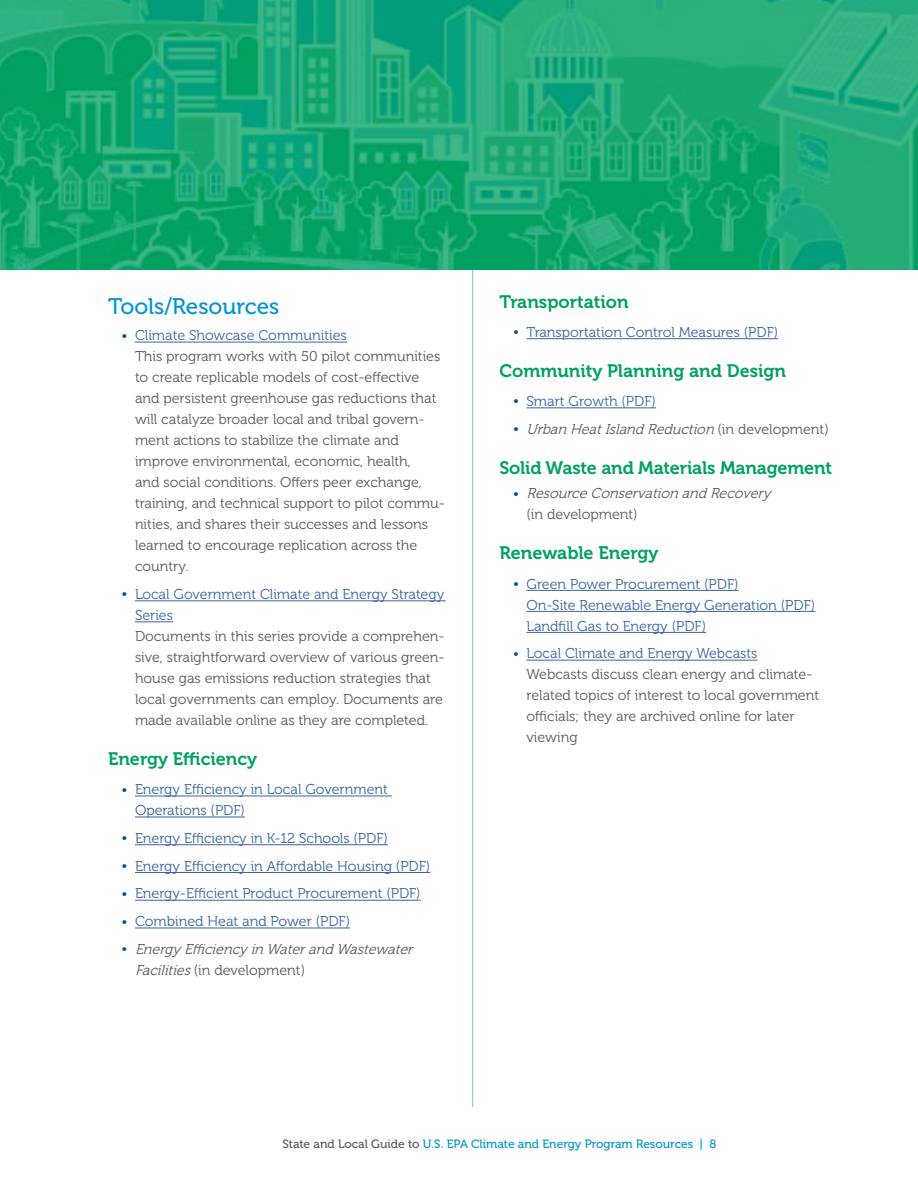
<style>
.page{position:relative;width:918px;height:1188px;background:#fff}
.page>*{position:absolute;margin:0;border:0;box-sizing:border-box;transform-origin:0 0}
.subhead_-_blue{font:22.5px "Museo 500";color:#0095d6}
.sub_subhead{font:18px "Museo 700";color:#00a160}
.t1{font:14.25px/21px "Museo 300";color:#58595b}
.t2{font:14.25px/21px "Museo 300";color:#3864a4}
.t3{font:italic 14.25px/21px "Museo 300";color:#58595b}
.t4{font:12px "Museo 500";color:#0095d6}
.s1{font-size:13.5px;color:#004e96}
.s2{color:#3864a4}
.s3{font-style:normal;font-size:13.5px;color:#004e96}
.s4{font-style:normal}
.s5{color:#58595b}
</style>
<div class="page">
<hr style="left:472px;top:270px;width:1px;height:837px;background:#89c0e8">
<img style="left:0;top:0;width:918px;height:270px">
<hr style="left:135px;top:342px;width:212px;height:1px;background:#3864a4">
<hr style="left:135px;top:600px;width:311px;height:1px;background:#3864a4">
<hr style="left:135px;top:621px;width:38px;height:1px;background:#3864a4">
<hr style="left:135px;top:796px;width:257px;height:1px;background:#3864a4">
<hr style="left:135px;top:817px;width:110px;height:1px;background:#3864a4">
<hr style="left:135px;top:844px;width:253px;height:1px;background:#3864a4">
<hr style="left:135px;top:872px;width:295px;height:1px;background:#3864a4">
<hr style="left:135px;top:900px;width:286px;height:1px;background:#3864a4">
<hr style="left:135px;top:928px;width:215px;height:1px;background:#3864a4">
<hr style="left:526px;top:338px;width:252px;height:1px;background:#3864a4">
<hr style="left:526px;top:407px;width:130px;height:1px;background:#3864a4">
<hr style="left:526px;top:590px;width:213px;height:1px;background:#3864a4">
<hr style="left:526px;top:611px;width:289px;height:1px;background:#3864a4">
<hr style="left:526px;top:632px;width:180px;height:1px;background:#3864a4">
<hr style="left:526px;top:660px;width:232px;height:1px;background:#3864a4">
<p class="subhead_-_blue" style="left:108px;top:294px;width:173px">Tools/Resources</p>
<p class="t1" style="left:135px;top:325px;width:311px;text-indent:-14px"><span class="s1">•</span> <span class="s2">Climate Showcase Communities<br></span>This program works with 50 pilot communities to create replicable models of cost-effective and persistent greenhouse gas reductions that will catalyze broader local and tribal govern&shy;ment actions to stabilize the climate and improve environmental, economic, health,<br>and social conditions. Offers peer exchange, training, and technical support to pilot commu&shy;nities, and shares their successes and lessons learned to encourage replication across the country.</p>
<p class="t1" style="left:135px;top:584px;width:311px;text-indent:-14px"><span class="s1">•</span> <span class="s2">Local Government Climate and Energy Strategy Series<br></span>Documents in this series provide a comprehen&shy;sive, straightforward overview of various green&shy;house gas emissions reduction strategies that local governments can employ. Documents are made available online as they are completed.</p>
<p class="sub_subhead" style="left:108px;top:749px;width:151px">Energy Efficiency</p>
<p class="t2" style="left:135px;top:779px;width:254px;text-indent:-14px"><span class="s1">•</span> Energy Efficiency in Local Government<br>Operations (PDF)</p>
<p class="t2" style="left:122px;top:828px;width:268px"><span class="s1">•</span> Energy Efficiency in K-12 Schools (PDF)</p>
<p class="t2" style="left:122px;top:856px;width:310px"><span class="s1">•</span> Energy Efficiency in Affordable Housing (PDF)</p>
<p class="t2" style="left:122px;top:883px;width:301px"><span class="s1">•</span> Energy-Efficient Product Procurement (PDF)</p>
<p class="t2" style="left:122px;top:911px;width:230px"><span class="s1">•</span> Combined Heat and Power (PDF)</p>
<p class="t3" style="left:135px;top:939px;width:283px;text-indent:-14px"><span class="s3">•</span> EnergyEfficiencyin Waterand Wastewater<br>Facilities<span class="s4">(in development)</span></p>
<p class="sub_subhead" style="left:500px;top:291px;width:131px">Transportation</p>
<p class="t2" style="left:513px;top:322px;width:267px"><span class="s1">•</span> Transportation Control Measures (PDF)</p>
<p class="sub_subhead" style="left:500px;top:360px;width:288px">Community Planning and Design</p>
<p class="t2" style="left:513px;top:391px;width:144px"><span class="s1">•</span> Smart Growth (PDF)</p>
<p class="t3" style="left:513px;top:419px;width:317px"><span class="s3">•</span> Urban HeatIsland Reduction <span class="s4">( i n d e v e l o p m e n t )</span></p>
<p class="sub_subhead" style="left:500px;top:457px;width:334px">Solid Waste and Materials Management</p>
<p class="t3" style="left:526px;top:483px;width:250px;text-indent:-14px"><span class="s3">•</span> ResourceConservation and Recovery <span class="s4">(in development)</span></p>
<p class="sub_subhead" style="left:500px;top:543px;width:160px">Renewable Energy</p>
<p class="t2" style="left:526px;top:573px;width:290px;text-indent:-14px"><span class="s1">•</span> Green Power Procurement (PDF)<br>On-Site Renewable Energy Generation (PDF)<br>Landfill Gas to Energy (PDF)</p>
<p class="t1" style="left:526px;top:643px;width:294px;text-indent:-14px"><span class="s1">•</span> <span class="s2">Local Climate and Energy Webcasts </span>Webcasts discuss clean energy and climate&shy;related topics of interest to local government officials; they are archived online for later viewing</p>
<p class="t4" style="left:282px;top:1137px;width:436px"><span class="s5">State and Local Guide to</span> U.S. EPA Climate and Energy Program Resources | 8</p>
</div>
